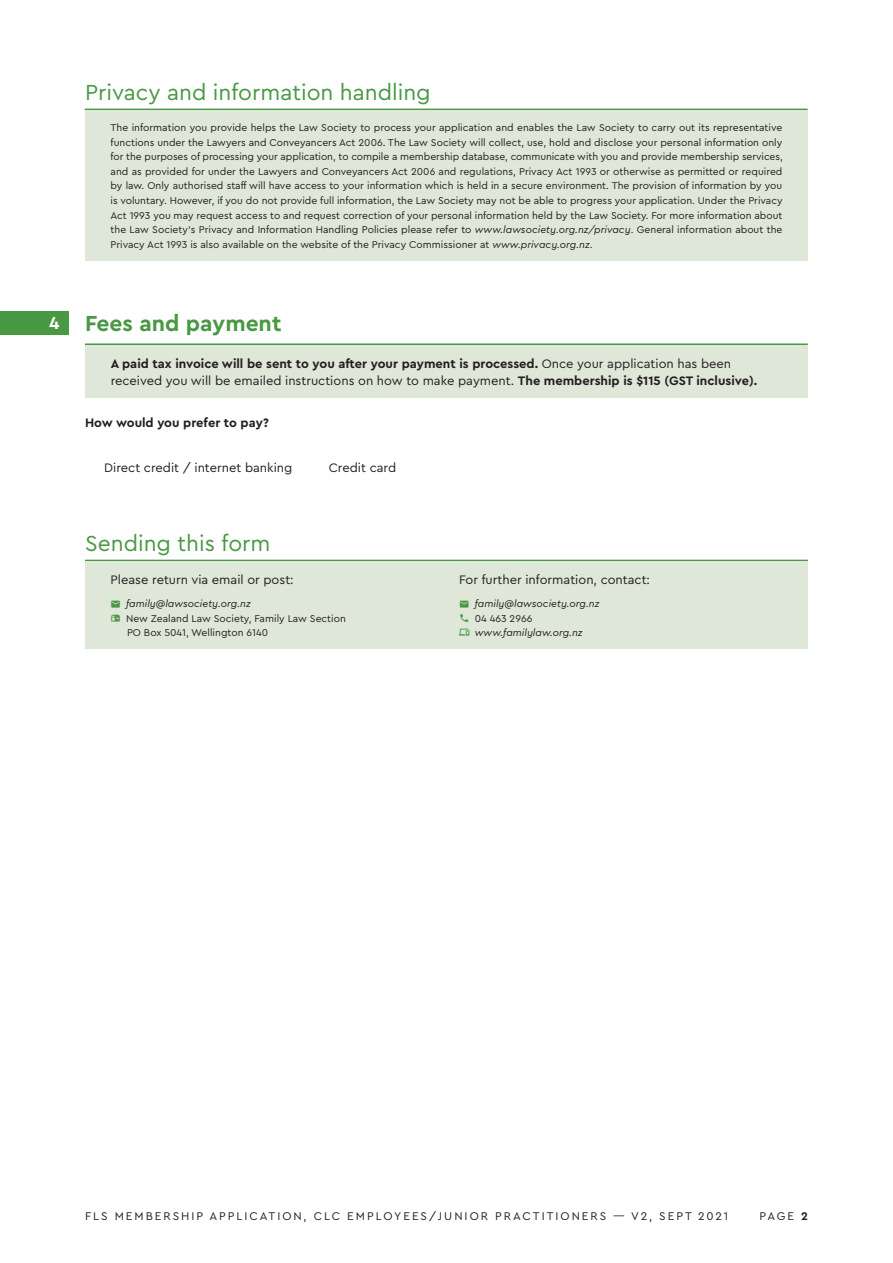
<style>
.page{position:relative;width:893px;height:1263px;background:#fff}
.page>*{position:absolute;margin:0;border:0;box-sizing:border-box;transform-origin:0 0}
.Heading__Blue_Info_B{font:22.8px "Cera PRO";color:#489844}
.Heading__Section_Tit{font:700 22.8px "Cera PRO";color:#489844}
.Heading__Section_Num{font:700 18px "Cera PRO";color:#fff}
.Body__Sans{font:700 12.9px/16.4px "Cera PRO";color:#231f20}
.Body__Sans-2{font:12.9px "Cera PRO";color:#231f20}
.t1{font:11.7px "Cera PRO";letter-spacing:.17em;color:#231f20}
.Body__Sans__Contact{font:10.35px/14.5px "Cera PRO";color:#231f20}
.Body__Sans__Contact-2{font:italic 10.35px "Cera PRO";color:#231f20}
.s1{font-style:italic}
.s2{font-weight:400}
.s3{font-weight:700}
</style>
<div class="page">
<div style="left:0;top:311px;width:68px;height:24px;background:#489844"></div>
<hr style="left:85px;top:560px;width:723px;height:1px;background:#489844">
<div style="left:85px;top:561px;width:723px;height:88px;background:#dfe7d8"></div>
<hr style="left:85px;top:109px;width:723px;height:1px;background:#489844">
<div style="left:85px;top:110px;width:723px;height:150px;background:#dfe7d8"></div>
<hr style="left:85px;top:343px;width:723px;height:2px;background:#489844">
<div style="left:85px;top:345px;width:723px;height:52px;background:#dfe7d8"></div>
<p class="Heading__Section_Num" style="left:49px;top:311px;width:12px">4</p>
<p class="Heading__Blue_Info_B" style="left:85px;top:77px;width:347px">Privacy and information handling</p>
<p class="Body__Sans__Contact" style="left:111px;top:120px;width:674px;text-align:justify">The information you provide helps the Law Society to process your application and enables the Law Society to carry out its representative functions under the Lawyers and Conveyancers Act 2006. The Law Society will collect, use, hold and disclose your personal information only for the purposes of processing your application, to compile a membership database, communicate with you and provide membership services, and as provided for under the Lawyers and Conveyancers Act 2006 and regulations, Privacy Act 1993 or otherwise as permitted or required by law. Only authorised staff will have access to your information which is held in a secure environment. The provision of information by you is voluntary. However, if you do not provide full information, the Law Society may not be able to progress your application. Under the Privacy Act 1993 you may request access to and request correction of your personal information held by the Law Society. For more information about the Law Society’s Privacy and Information Handling Policies please refer to <span class="s1">www.lawsociety.org.nz/privacy</span>. General information about the Privacy Act 1993 is also available on the website of the Privacy Commissioner at <span class="s1">www.privacy.org.nz</span>.</p>
<p class="Heading__Section_Tit" style="left:85px;top:308px;width:198px">Fees and payment</p>
<p class="Body__Sans" style="left:111px;top:355px;width:648px">A paid tax invoice will be sent to you after your payment is processed. <span class="s2">Once your application has been received you will be emailed instructions on how to make payment.</span> The membership is $115 (GST inclusive).</p>
<p class="Body__Sans" style="left:85px;top:414px;width:185px">How would you prefer to pay?</p>
<p class="Body__Sans-2" style="left:104px;top:459px;width:190px">Direct credit / internet banking</p>
<p class="Body__Sans-2" style="left:329px;top:459px;width:69px">Credit card</p>
<p class="Heading__Blue_Info_B" style="left:85px;top:528px;width:187px">Sending this form</p>
<p class="Body__Sans-2" style="left:111px;top:571px;width:185px">Please return via email or post:</p>
<p class="Body__Sans__Contact-2" style="left:126px;top:597px;width:126px">family@lawsociety.org.nz</p>
<p class="Body__Sans__Contact" style="left:126px;top:610px;width:221px">New Zealand Law Society, Family Law Section<br>PO Box 5041, Wellington 6140</p>
<p class="Body__Sans-2" style="left:459px;top:571px;width:192px">For further information, contact:</p>
<p class="Body__Sans__Contact-2" style="left:475px;top:597px;width:126px">family@lawsociety.org.nz</p>
<p class="Body__Sans__Contact" style="left:475px;top:610px;width:59px">04 463 2966</p>
<p class="Body__Sans__Contact-2" style="left:475px;top:626px;width:109px">www.familylaw.org.nz</p>
<p class="t1" style="left:85px;top:1209px;width:644px">FLS MEMBERSHIP APPLICATION, CLC EMPLOYEES/JUNIOR PRACTITIONERS — V2, SEPT 2021</p>
<p class="t1" style="left:760px;top:1209px;width:50px">PAGE <span class="s3">2</span></p>
</div>
